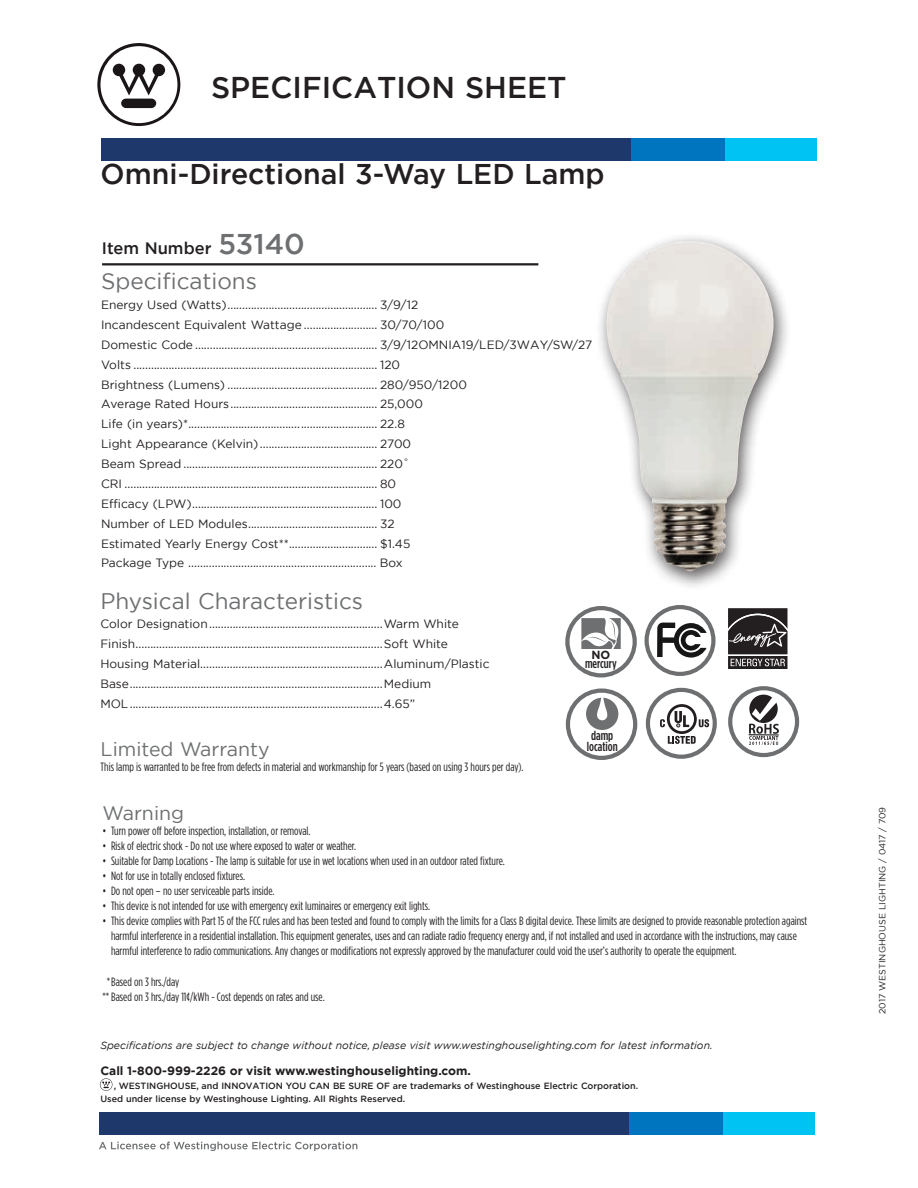
<style>
.page{position:relative;width:918px;height:1188px;background:#fff}
.page>*{position:absolute;margin:0;border:0;box-sizing:border-box;transform-origin:0 0}
.t1{font:500 30px "Gotham";color:#231f20}
.t2{font:500 28.5px "Gotham";color:#231f20}
.t3{font:22.5px "Gotham";color:#6d6f71}
.t4{font:19.5px "Gotham";color:#6d6f71}
.t5{font:500 16.5px "Gotham";color:#231f20}
.t6{font:500 13.05px/10.2px "Gotham Condensed";color:#231f20;text-align:center}
.t7{font:12px/19.8px "Gotham";color:#231f20}
.t8{font:12px/15px "Gotham Condensed";color:#231f20}
.t9{font:700 12px "Gotham";color:#231f20}
.t10{font:700 11.85px "Gotham";color:#231f20}
.t11{font:italic 10.5px "Gotham";color:#231f20}
.t12{font:500 9px/13.5px "Gotham";color:#231f20}
.t13{font:9px "Gotham";color:#231f20}
.s1{font-size:28.5px;color:#6d6f71}
</style>
<div class="page">
<hr style="left:102px;top:263px;width:436px;height:2px;background:#231f20">
<svg style="left:97px;top:43px;width:83px;height:83px"></svg>
<div style="left:106px;top:138px;width:711px;height:23px;background:#00c2f3"></div>
<div style="left:101px;top:138px;width:624px;height:23px;background:#1e386c"></div>
<div style="left:631px;top:138px;width:94px;height:23px;background:#0075bf"></div>
<svg style="left:100px;top:1078px;width:12px;height:13px"></svg>
<div style="left:104px;top:1112px;width:711px;height:22px;background:#00c2f3"></div>
<div style="left:99px;top:1112px;width:624px;height:22px;background:#1e386c"></div>
<div style="left:629px;top:1112px;width:94px;height:22px;background:#0075bf"></div>
<svg style="left:99px;top:1142px;width:258px;height:9px"></svg>
<div style="left:595px;top:232px;width:197px;height:359px;background:#231f20;opacity:.75"></div>
<img style="left:604px;top:241px;width:171px;height:330px">
<svg style="left:566px;top:688px;width:71px;height:72px"></svg>
<svg style="left:565px;top:606px;width:72px;height:71px"></svg>
<svg style="left:728px;top:608px;width:60px;height:61px;background:#4a4748"></svg>
<svg style="left:645px;top:605px;width:71px;height:71px"></svg>
<svg style="left:646px;top:688px;width:71px;height:71px"></svg>
<svg style="left:728px;top:686px;width:71px;height:71px"></svg>
<h1 class="t1" style="left:211px;top:68px;width:357px">SPECIFICATION SHEET</h1>
<h2 class="t2" style="left:101px;top:156px;width:506px">Omni-Directional 3-Way LED Lamp</h2>
<h3 class="t5" style="left:102px;top:237px;width:205px">Item Number <span class="s1">53140</span></h3>
<h3 class="t3" style="left:101px;top:267px;width:157px">Specifications</h3>
<p class="t7" style="left:101px;top:295px;width:493px">Energy Used (Watts)................................................... 3/9/12<br>Incandescent Equivalent Wattage ......................... 30/70/100<br>Domestic Code .............................................................. 3/9/12OMNIA19/LED/3WAY/SW/27<br>Volts ................................................................................... 120<br>Brightness (Lumens) ................................................... 280/950/1200<br>Average Rated Hours.................................................. 25,000<br>Life (in years)*................................................................ 22.8<br>Light Appearance (Kelvin) ........................................ 2700<br>Beam Spread .................................................................. 220˚<br>CRI ...................................................................................... 80<br>Efficacy (LPW)............................................................... 100<br>Number of LED Modules............................................ 32<br>Estimated Yearly Energy Cost**.............................. $1.45<br>Package Type ................................................................ Box</p>
<h3 class="t3" style="left:100px;top:586px;width:264px">Physical Characteristics</h3>
<p class="t7" style="left:100px;top:614px;width:391px">Color Designation...........................................................Warm White Finish....................................................................................Soft White Housing Material..............................................................Aluminum/Plastic Base......................................................................................Medium MOL......................................................................................4.65”</p>
<p class="t10" style="left:591px;top:647px;width:20px">NO</p>
<p class="t6" style="left:585px;top:658px;width:33px">mercury</p>
<p class="t6" style="left:587px;top:731px;width:32px">damp location</p>
<h3 class="t4" style="left:101px;top:737px;width:170px">Limited Warranty</h3>
<p class="t8" style="left:101px;top:759px;width:424px">This lamp is warranted to be free from defects in material and workmanship for 5 years (based on using 3 hours per day).</p>
<h3 class="t4" style="left:103px;top:800px;width:83px">Warning</h3>
<p class="t8" style="left:103px;top:823px;width:210px">• Turn power off before inspection, installation, or removal.</p>
<p class="t8" style="left:103px;top:838px;width:255px">• Risk of electric shock - Do not use where exposed to water or weather.</p>
<p class="t8" style="left:103px;top:853px;width:404px">• Suitable for Damp Locations - The lamp is suitable for use in wet locations when used in an outdoor rated fixture.</p>
<p class="t8" style="left:103px;top:868px;width:144px">• Not for use in totally enclosed fixtures.</p>
<p class="t8" style="left:103px;top:883px;width:174px">• Do not open – no user serviceable parts inside.</p>
<p class="t8" style="left:103px;top:898px;width:329px">• This device is not intended for use with emergency exit luminaires or emergency exit lights.</p>
<p class="t8" style="left:111px;top:913px;width:698px;text-indent:-8px">• This device complies with Part 15 of the FCC rules and has been tested and found to comply with the limits for a Class B digital device. These limits are designed to provide reasonable protection against harmful interference in a residential installation. This equipment generates, uses and can radiate radio frequency energy and, if not installed and used in accordance with the instructions, may cause harmful interference to radio communications. Any changes or modifications not expressly approved by the manufacturer could void the user’s authority to operate the equipment.</p>
<p class="t8" style="left:103px;top:974px;width:224px;text-indent:4px">*Based on 3 hrs./day<br>**Based on 3 hrs./day 11¢/kWh - Cost depends on rates and use.</p>
<p class="t11" style="left:100px;top:1038px;width:614px">Specifications are subject to change without notice, please visit www.westinghouselighting.com for latest information.</p>
<p class="t9" style="left:100px;top:1063px;width:372px">Call 1-800-999-2226 or visit www.westinghouselighting.com.</p>
<p class="t12" style="left:100px;top:1079px;width:539px;text-indent:13px">, WESTINGHOUSE, and INNOVATION YOU CAN BE SURE OF are trademarks of Westinghouse Electric Corporation.<br>Used under license by Westinghouse Lighting. All Rights Reserved.</p>
<p class="t13" style="left:877px;top:1014px;width:208px;rotate:-90deg">2017 WESTINGHOUSE LIGHTING / 0417 / 709</p>
</div>
